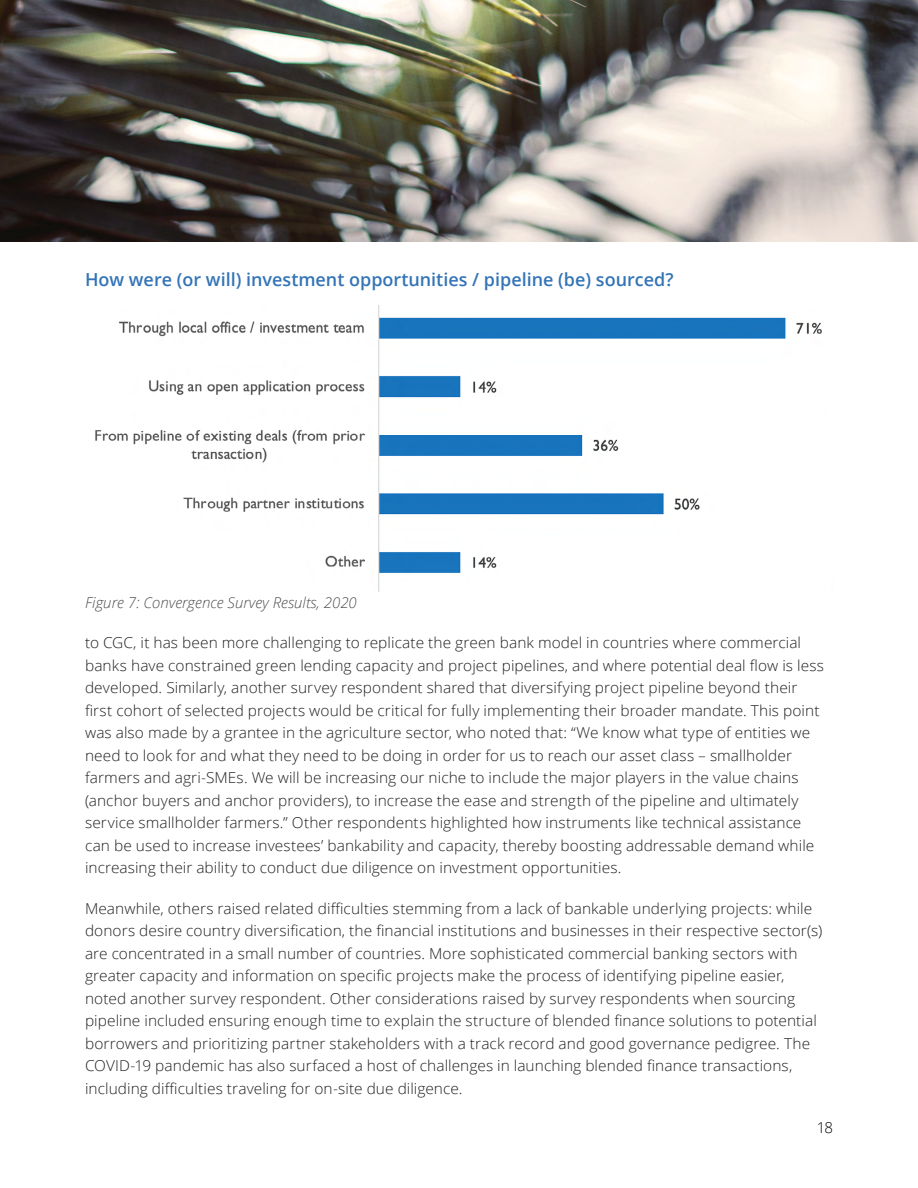
<style>
.page{position:relative;width:918px;height:1188px;background:#fff}
.page>*{position:absolute;margin:0;border:0;box-sizing:border-box;transform-origin:0 0}
.t1{font:600 18px "Open Sans";color:#3374b7}
.t2{font:300 15px/22.5px "Open Sans";letter-spacing:.005em;color:#20201f}
.t3{font:italic 300 15px "Open Sans";color:#000}
.t4{font:300 15px "Open Sans";color:#000}
</style>
<div class="page">
<img style="left:95px;top:306px;width:727px;height:286px">
<img style="left:0;top:0;width:918px;height:242px">
<p class="t1" style="left:85px;top:267px;width:590px">How were (or will) investment opportunities / pipeline (be) sourced?</p>
<p class="t3" style="left:85px;top:593px;width:273px">Figure 7: Convergence Survey Results, 2020</p>
<p class="t2" style="left:85px;top:631px;width:741px">to CGC, it has been more challenging to replicate the green bank model in countries where commercial banks have constrained green lending capacity and project pipelines, and where potential deal flow is less developed. Similarly, another survey respondent shared that diversifying project pipeline beyond their first cohort of selected projects would be critical for fully implementing their broader mandate. This point was also made by a grantee in the agriculture sector, who noted that: “We know what type of entities we need to look for and what they need to be doing in order for us to reach our asset class – smallholder farmers and agri-SMEs. We will be increasing our niche to include the major players in the value chains (anchor buyers and anchor providers), to increase the ease and strength of the pipeline and ultimately service smallholder farmers.” Other respondents highlighted how instruments like technical assistance can be used to increase investees’ bankability and capacity, thereby boosting addressable demand while increasing their ability to conduct due diligence on investment opportunities.</p>
<p class="t2" style="left:85px;top:897px;width:739px">Meanwhile, others raised related difficulties stemming from a lack of bankable underlying projects: while donors desire country diversification, the financial institutions and businesses in their respective sector(s) are concentrated in a small number of countries. More sophisticated commercial banking sectors with greater capacity and information on specific projects make the process of identifying pipeline easier, noted another survey respondent. Other considerations raised by survey respondents when sourcing pipeline included ensuring enough time to explain the structure of blended finance solutions to potential borrowers and prioritizing partner stakeholders with a track record and good governance pedigree. The COVID-19 pandemic has also surfaced a host of challenges in launching blended finance transactions, including difficulties traveling for on-site due diligence.</p>
<p class="t4" style="left:817px;top:1118px;width:18px">18</p>
</div>
